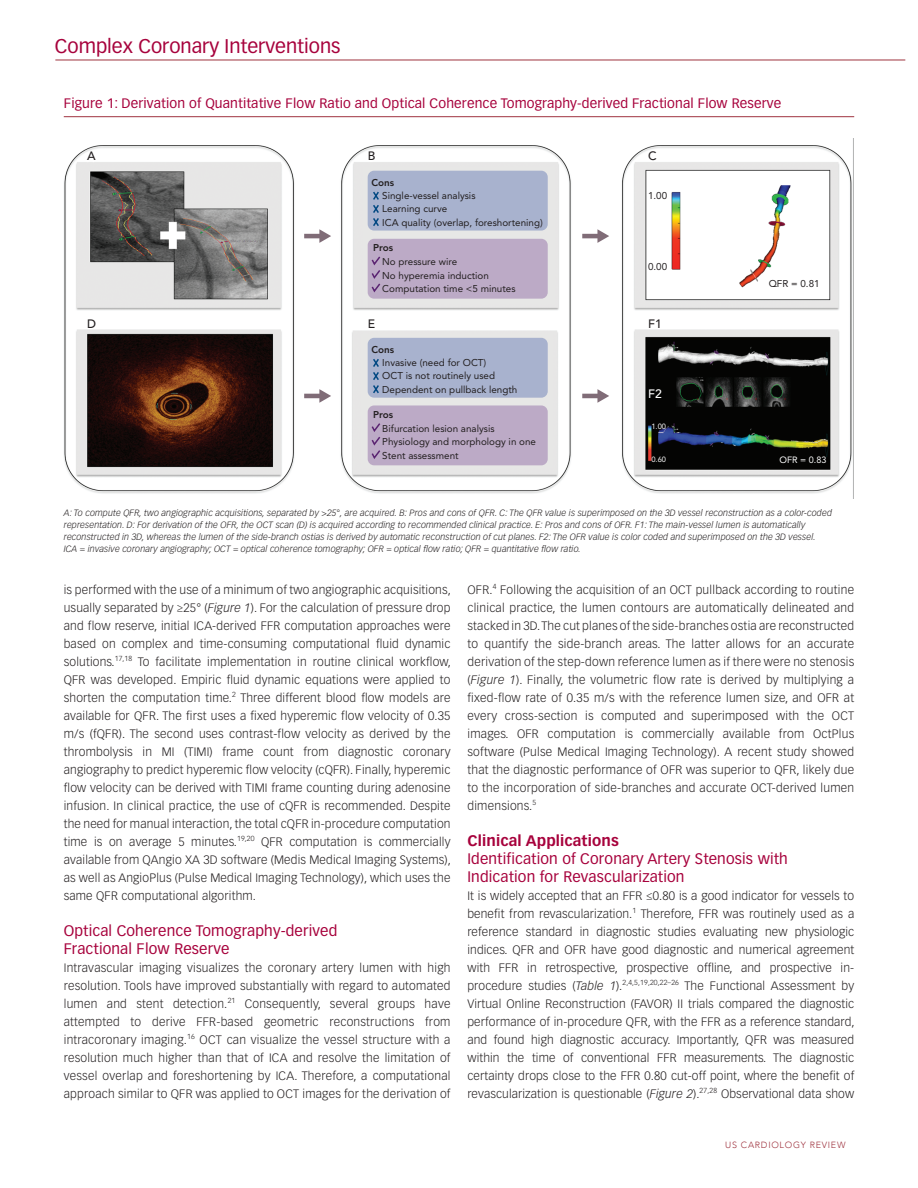
<style>
.page{position:relative;width:918px;height:1188px;background:#fff}
.page>*{position:absolute;margin:0;border:0;box-sizing:border-box;transform-origin:0 0}
.t1{font:19.5px "Vectora LT Std";color:#a7023c}
._09b_HEADING_B{font:15px/18px "Vectora LT Std";letter-spacing:.01em;color:#a7023c}
._09a_HEADING_A{font:700 15px "Vectora LT Std";letter-spacing:.01em;color:#a7023c}
._11_FIG-TABLE_HEADIN{font:13.5px "Vectora LT Std";letter-spacing:.01em;color:#a7023c}
.t2{font:500 12.15px "Avenir LT Std";color:#231f20}
.t3{font:500 12.15px "Avenir LT Std";color:#fff}
._10_BODY_TEXT{font:300 12px/18px "Vectora LT Std";letter-spacing:.015em;color:#231f20;text-align:justify}
.t4{font:9.9px/13.6px "Avenir LT Std";color:#231f20}
.t5{font:9.15px "Avenir LT Std";color:#fff}
._11a_CAPTION_FIG-TAB{font:italic 300 9px/12px "Vectora LT Std";letter-spacing:.01em;color:#231f20}
.t6{font:300 9px "Avenir";letter-spacing:.08em;color:#9f333f}
.t7{font:7.65px "Avenir LT Std";color:#fff}
.s1{font-weight:800}
.s2{font-style:italic}
</style>
<div class="page">
<hr style="left:55px;top:60px;width:850px;height:1px;background:#9f333f">
<hr style="left:64px;top:116px;width:790px;height:1px;background:#9f333f">
<img style="left:64px;top:145px;width:789px;height:349px">
<div style="left:368px;top:171px;width:180px;height:60px;background:#a8b2ce;border-radius:6px"></div>
<div style="left:368px;top:239px;width:180px;height:60px;background:#bcaac6;border-radius:6px"></div>
<svg style="left:373px;top:191px;width:6px;height:35px"></svg>
<div style="left:368px;top:338px;width:180px;height:60px;background:#a8b2ce;border-radius:6px"></div>
<svg style="left:373px;top:359px;width:6px;height:35px"></svg>
<svg style="left:371px;top:256px;width:10px;height:37px"></svg>
<div style="left:368px;top:405px;width:180px;height:60px;background:#bcaac6;border-radius:6px"></div>
<svg style="left:371px;top:423px;width:10px;height:36px"></svg>
<hr style="left:304px;top:234px;width:17px;height:4px;background:#806c77">
<svg style="left:319px;top:229px;width:12px;height:14px"></svg>
<hr style="left:304px;top:394px;width:17px;height:4px;background:#806c77">
<svg style="left:319px;top:389px;width:12px;height:14px"></svg>
<hr style="left:582px;top:234px;width:17px;height:4px;background:#806c77">
<svg style="left:597px;top:229px;width:12px;height:14px"></svg>
<hr style="left:582px;top:394px;width:17px;height:4px;background:#806c77">
<svg style="left:597px;top:389px;width:12px;height:14px"></svg>
<h1 class="t1" style="left:55px;top:34px;width:287px">Complex Coronary Interventions</h1>
<p class="_11_FIG-TABLE_HEADIN" style="left:64px;top:95px;width:719px">Figure 1: Derivation of Quantitative Flow Ratio and Optical Coherence Tomography-derived Fractional Flow Reserve</p>
<p class="t2" style="left:87px;top:149px;width:10px">A</p>
<p class="t2" style="left:368px;top:149px;width:9px">B</p>
<p class="t2" style="left:648px;top:149px;width:10px">C</p>
<p class="t4" style="left:382px;top:176px;width:95px;line-height:12.9px;text-indent:-11px"><span class="s1">Cons<br></span>Single-vessel analysis</p>
<p class="t4" style="left:382px;top:202px;width:162px">Learning curve<br>ICA quality (overlap, foreshortening)</p>
<p class="t4" style="left:382px;top:241px;width:135px;text-indent:-9px"><span class="s1">Pros<br></span>No pressure wire<br>No hyperemia induction<br>Computation time &lt;5 minutes</p>
<p class="t4" style="left:648px;top:188px;width:21px">1.00</p>
<p class="t4" style="left:648px;top:260px;width:21px">0.00</p>
<p class="t2" style="left:87px;top:316px;width:10px">D</p>
<p class="t2" style="left:368px;top:316px;width:9px">E</p>
<p class="t2" style="left:648px;top:316px;width:15px">F1</p>
<p class="t4" style="left:769px;top:277px;width:52px">QFR = 0.81</p>
<p class="t4" style="left:382px;top:343px;width:137px;text-indent:-11px"><span class="s1">Cons<br></span>Invasive (need for OCT)<br>OCT is not routinely used<br>Dependent on pullback length</p>
<p class="t4" style="left:382px;top:408px;width:155px;text-indent:-9px"><span class="s1">Pros<br></span>Bifurcation lesion analysis<br>Physiology and morphology in one<br>Stent assessment</p>
<p class="t3" style="left:648px;top:386px;width:15px">F2</p>
<p class="t7" style="left:651px;top:422px;width:16px">1.00</p>
<p class="t7" style="left:651px;top:455px;width:16px">0.60</p>
<p class="t5" style="left:779px;top:455px;width:48px">OFR = 0.83</p>
<p class="_11a_CAPTION_FIG-TAB" style="left:64px;top:507px;width:770px">A: To compute QFR, two angiographic acquisitions, separated by &gt;25°, are acquired. B: Pros and cons of QFR. C: The QFR value is superimposed on the 3D vessel reconstruction as a color-coded representation. D: For derivation of the OFR, the OCT scan (D) is acquired according to recommended clinical practice. E: Pros and cons of OFR. F1: The main-vessel lumen is automatically reconstructed in 3D, whereas the lumen of the side-branch ostias is derived by automatic reconstruction of cut planes. F2: The OFR value is color coded and superimposed on the 3D vessel.<br>ICA = invasive coronary angiography; OCT = optical coherence tomography; OFR = optical flow ratio; QFR = quantitative flow ratio.</p>
<p class="_10_BODY_TEXT" style="left:64px;top:581px;width:389px">is performed with the use of a minimum of two angiographic acquisitions, usually separated by ≥25° (<span class="s2">Figure 1</span>). For the calculation of pressure drop and flow reserve, initial ICA-derived FFR computation approaches were based on complex and time-consuming computational fluid dynamic solutions.<sup>17,18</sup> To facilitate implementation in routine clinical workflow, QFR was developed. Empiric fluid dynamic equations were applied to shorten the computation time.<sup>2</sup> Three different blood flow models are available for QFR. The first uses a fixed hyperemic flow velocity of 0.35 m/s (fQFR). The second uses contrast-flow velocity as derived by the thrombolysis in MI (TIMI) frame count from diagnostic coronary angiography to predict hyperemic flow velocity (cQFR). Finally, hyperemic flow velocity can be derived with TIMI frame counting during adenosine infusion. In clinical practice, the use of cQFR is recommended. Despite the need for manual interaction, the total cQFR in-procedure computation time is on average 5 minutes.<sup>19,20</sup> QFR computation is commercially available from QAngio XA 3D software (Medis Medical Imaging Systems), as well as AngioPlus (Pulse Medical Imaging Technology), which uses the same QFR computational algorithm.</p>
<p class="_09b_HEADING_B" style="left:64px;top:922px;width:275px">Optical Coherence Tomography-derived<br>Fractional Flow Reserve</p>
<p class="_10_BODY_TEXT" style="left:64px;top:959px;width:388px">Intravascular imaging visualizes the coronary artery lumen with high resolution. Tools have improved substantially with regard to automated lumen and stent detection.<sup>21</sup> Consequently, several groups have attempted to derive FFR-based geometric reconstructions from intracoronary imaging.<sup>16</sup> OCT can visualize the vessel structure with a resolution much higher than that of ICA and resolve the limitation of vessel overlap and foreshortening by ICA. Therefore, a computational approach similar to QFR was applied to OCT images for the derivation of</p>
<p class="_10_BODY_TEXT" style="left:468px;top:581px;width:388px">OFR.<sup>4</sup> Following the acquisition of an OCT pullback according to routine clinical practice, the lumen contours are automatically delineated and stacked in 3D. The cut planes of the side-branches ostia are reconstructed to quantify the side-branch areas. The latter allows for an accurate derivation of the step-down reference lumen as if there were no stenosis (<span class="s2">Figure 1</span>). Finally, the volumetric flow rate is derived by multiplying a fixed-flow rate of 0.35 m/s with the reference lumen size, and OFR at every cross-section is computed and superimposed with the OCT images. OFR computation is commercially available from OctPlus software (Pulse Medical Imaging Technology). A recent study showed that the diagnostic performance of OFR was superior to QFR, likely due to the incorporation of side-branches and accurate OCT-derived lumen dimensions.<sup>5</sup></p>
<p class="_09a_HEADING_A" style="left:468px;top:832px;width:153px">Clinical Applications</p>
<p class="_09b_HEADING_B" style="left:468px;top:850px;width:322px">Identification of Coronary Artery Stenosis with<br>Indication for Revascularization</p>
<p class="_10_BODY_TEXT" style="left:468px;top:887px;width:389px">It is widely accepted that an FFR ≤0.80 is a good indicator for vessels to benefit from revascularization.<sup>1</sup> Therefore, FFR was routinely used as a reference standard in diagnostic studies evaluating new physiologic indices. QFR and OFR have good diagnostic and numerical agreement with FFR in retrospective, prospective offline, and prospective in&shy;procedure studies (<span class="s2">Table 1</span>).<sup>2,4,5,19,20,22–26</sup> The Functional Assessment by Virtual Online Reconstruction (FAVOR) II trials compared the diagnostic performance of in-procedure QFR, with the FFR as a reference standard, and found high diagnostic accuracy. Importantly, QFR was measured within the time of conventional FFR measurements. The diagnostic certainty drops close to the FFR 0.80 cut-off point, where the benefit of revascularization is questionable (<span class="s2">Figure 2</span>).<sup>27,28</sup> Observational data show</p>
<p class="t6" style="left:725px;top:1140px;width:122px">US CARDIOLOGY REVIEW</p>
</div>
